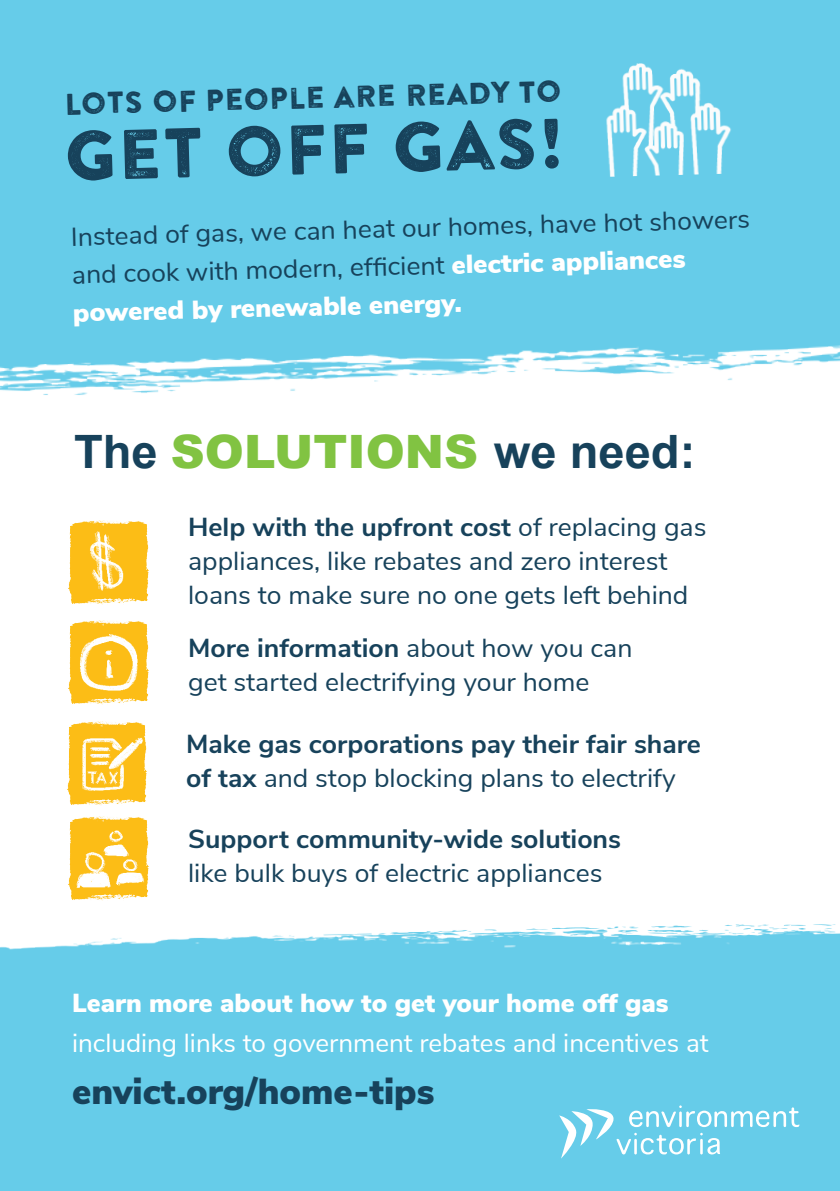
<style>
.page{position:relative;width:840px;height:1191px;background:#fff}
.page>*{position:absolute;margin:0;border:0;box-sizing:border-box;transform-origin:0 0}
.t1{font:70px "Brandon Printed One";color:#17425b}
.t2{font:700 46px "Arial";color:#17425b}
.t3{font:900 36px "Nunito Sans";color:#17425b}
.t4{font:30px "Brandon Printed One";color:#17425b}
.t5{font:26px/34px "Nunito Sans";color:#17425b}
.t6{font:26px/40px "Nunito Sans";color:#fff}
.t7{font:700 26px/34px "Nunito Sans";color:#17425b}
.s1{font-weight:900;color:#fff}
.s2{font-weight:900;color:#81c342}
.s3{font-weight:700}
.s4{font-weight:400}
.s5{font-weight:900}
</style>
<div class="page">
<img style="left:0;top:0;width:839px;height:395px">
<div style="left:0;top:924px;width:839px;height:267px;background:#66cce9"></div>
<img style="left:68px;top:520px;width:81px;height:85px">
<img style="left:68px;top:620px;width:81px;height:85px">
<img style="left:67px;top:721px;width:80px;height:85px">
<img style="left:68px;top:816px;width:81px;height:85px">
<img style="left:70px;top:524px;width:75px;height:74px">
<img style="left:80px;top:633px;width:59px;height:58px">
<img style="left:70px;top:726px;width:74px;height:74px">
<img style="left:71px;top:822px;width:74px;height:74px">
<svg style="left:559px;top:1105px;width:240px;height:53px;background:#81d5ec"></svg>
<img style="left:603px;top:61px;width:130px;height:116px">
<p class="t4" style="left:64px;top:83px;width:498px;rotate:-1deg">Lots of people are ready to</p>
<p class="t1" style="left:63px;top:110px;width:503px;rotate:-1deg">get off gas!</p>
<p class="t5" style="left:71px;top:213px;width:680px;line-height:38.6px;rotate:-1deg">Instead of gas, we can heat our homes, have hot showers and cook with modern, effi cient <span class="s1">electric appliances powered by renewable energy.</span></p>
<p class="t2" style="left:74px;top:419px;width:622px">The <span class="s2">SOLUTIONS</span> we need:</p>
<p class="t5" style="left:188px;top:508px;width:519px"><span class="s3">Help with the upfront cost</span> of replacing gas appliances, like rebates and zero interest loans to make sure no one gets left behind</p>
<p class="t5" style="left:188px;top:630px;width:445px"><span class="s3">More information</span> about how you can get started electrifying your home</p>
<p class="t7" style="left:186px;top:725px;width:516px">Make gas corporations pay their fair share of tax <span class="s4">and stop blocking plans to electrify</span></p>
<p class="t5" style="left:188px;top:820px;width:434px"><span class="s3">Support community-wide solutions </span>like bulk buys of electric appliances</p>
<p class="t6" style="left:72px;top:981px;width:638px"><span class="s5">Learn more about how to get your home off gas </span>including links to government rebates and incentives at</p>
<p class="t3" style="left:72px;top:1065px;width:363px">envict.org/home-tips</p>
</div>
